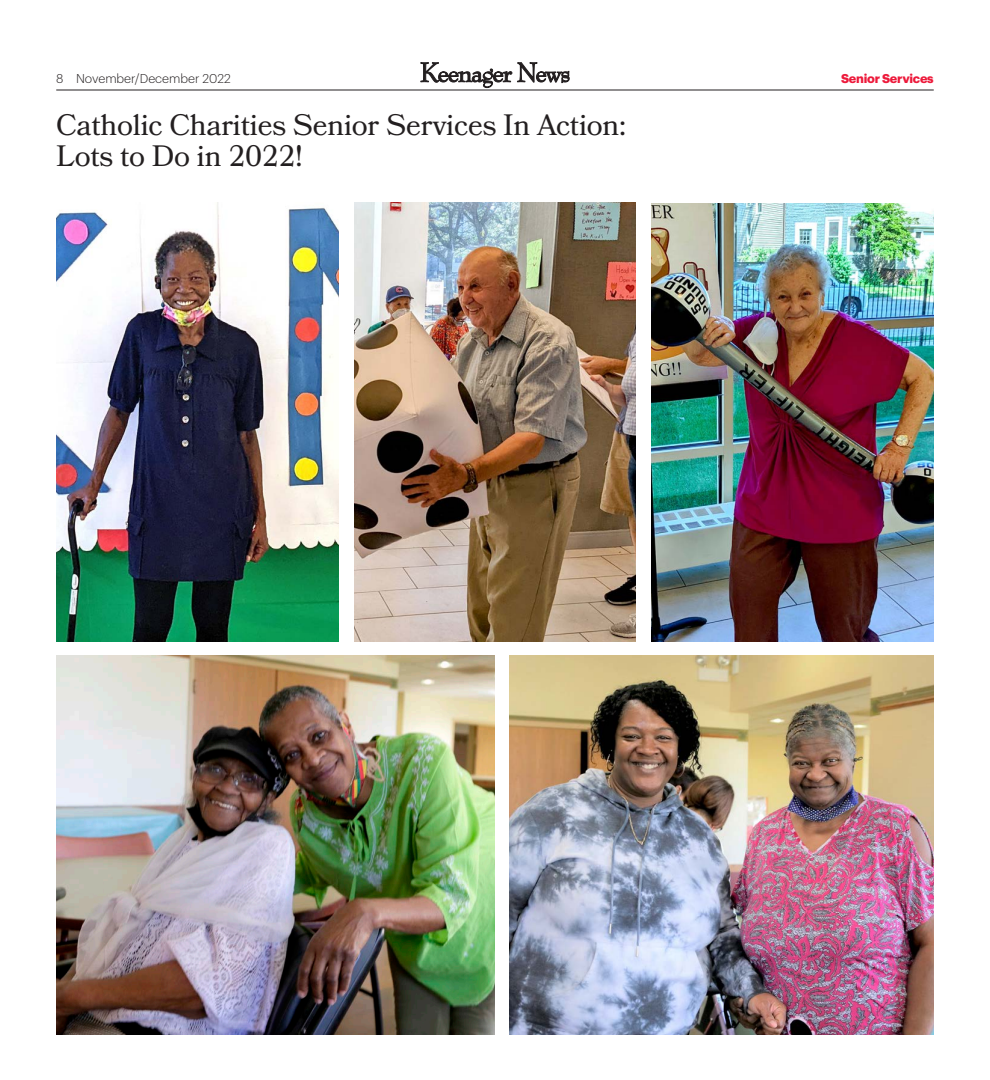
<style>
.page{position:relative;width:990px;height:1080px;background:#fff}
.page>*{position:absolute;margin:0;border:0;box-sizing:border-box;transform-origin:0 0}
.Heaader_30_32{font:29.5px/31.5px "Bookmania";letter-spacing:-.01em;color:#231f20}
.t1{font:300 12.5px "Graphik";color:#231f20}
.t2{font:700 12.5px "Graphik";letter-spacing:-.02em;color:#ed1a3b}
</style>
<div class="page">
<hr style="left:56px;top:90px;width:878px;height:1px;background:#231f20">
<svg style="left:421px;top:62px;width:148px;height:26px"></svg>
<img style="left:56px;top:202px;width:282px;height:439px">
<img style="left:652px;top:204px;width:282px;height:437px">
<img style="left:354px;top:202px;width:282px;height:439px">
<img style="left:509px;top:655px;width:425px;height:380px">
<img style="left:57px;top:655px;width:438px;height:380px">
<p class="t1" style="left:56px;top:69px;width:176px">8 November/December 2022</p>
<p class="t2" style="left:841px;top:69px;width:94px">Senior Services</p>
<p class="Heaader_30_32" style="left:56px;top:109px;width:571px">Catholic Charities Senior Services In Action:<br>Lots to Do in 2022!</p>
</div>
